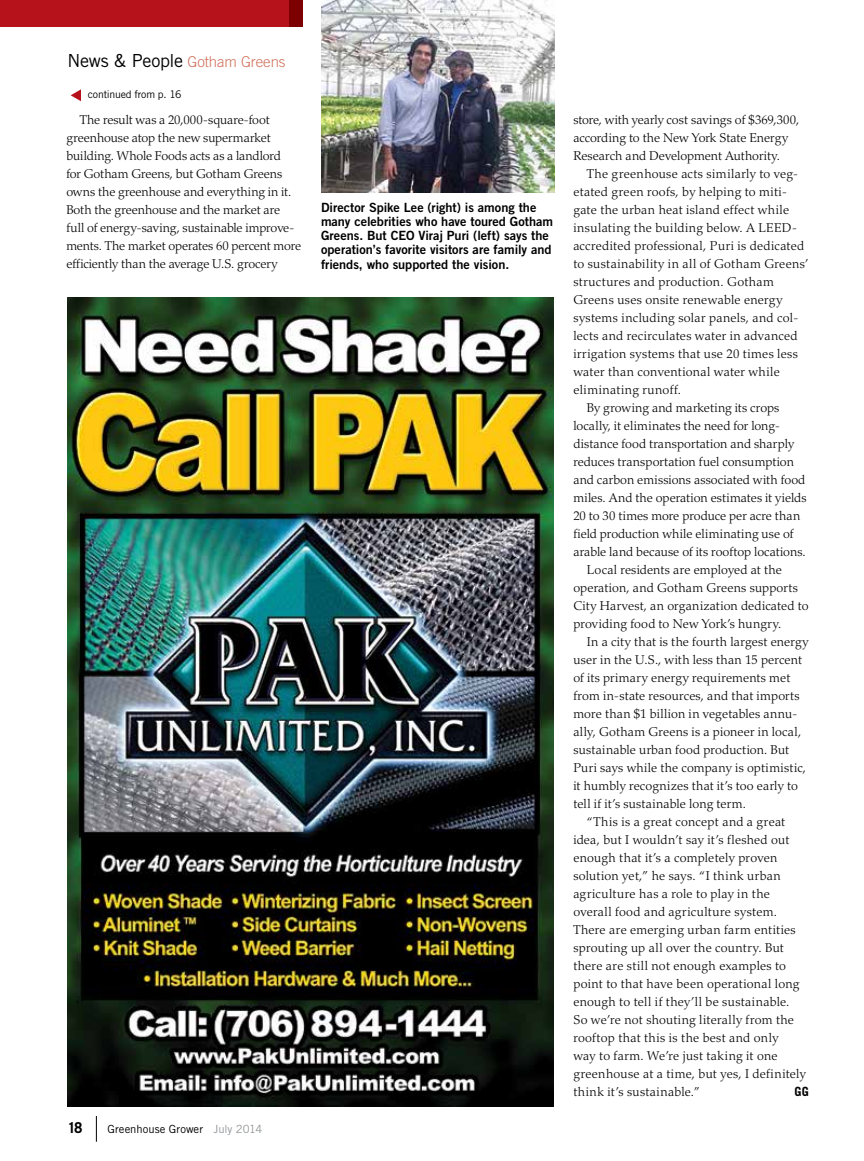
<style>
.page{position:relative;width:864px;height:1161px;background:#fff}
.page>*{position:absolute;margin:0;border:0;box-sizing:border-box;transform-origin:0 0}
.t1{font:300 15px "Trade Gothic LT Std";letter-spacing:-.01em;color:#d0705a}
.t2{font:700 15px "Trade Gothic LT Std";color:#000}
.t3{font:300 12.75px "Palatino LT Std";letter-spacing:.015em;color:#000}
.t4{font:300 12.75px/18px "Palatino LT Std";letter-spacing:-.01em;color:#000}
.t5{font:12.75px/14.2px "Trade Gothic LT Std Bd 2";color:#000}
.t6{font:300 12.75px/18px "Palatino LT Std";letter-spacing:-.005em;color:#000}
.t7{font:300 12.75px "Palatino LT Std";letter-spacing:.04em;color:#000}
.t8{font:700 12.75px "Trade Gothic LT Std";color:#000}
.t9{font:11.25px "Trade Gothic LT Std";letter-spacing:.005em;color:#000}
.t10{font:10.5px "Trade Gothic LT Std";letter-spacing:-.015em;color:#000}
.s1{font-weight:400;font-size:18px;color:#000}
.s2{color:#939598}
</style>
<div class="page">
<svg style="left:96px;top:1116px;width:1px;height:26px"></svg>
<div style="left:0;top:0;width:291px;height:27px;background:#b5121b"></div>
<div style="left:289px;top:0;width:14px;height:27px;background:#7d0000"></div>
<img style="left:321px;top:0;width:233px;height:192px">
<svg style="left:71px;top:89px;width:10px;height:12px"></svg>
<img style="left:68px;top:297px;width:486px;height:810px">
<p class="t1" style="left:68px;top:52px;width:220px"><span class="s1">News &amp; People</span> Gotham Greens</p>
<p class="t10" style="left:88px;top:88px;width:95px">continued from p. 16</p>
<p class="t4" style="left:66px;top:111px;width:236px;text-indent:14px">The result was a 20,000-square-foot greenhouse atop the new supermarket building. Whole Foods acts as a landlord<br>for Gotham Greens, but Gotham Greens owns the greenhouse and everything in it.<br>Both the greenhouse and the market are full of energy-saving, sustainable improve&shy;ments. The market operates 60 percent more efficiently than the average U.S. grocery</p>
<p class="t6" style="left:573px;top:111px;width:228px">store, with yearly cost savings of $369,300, according to the New York State Energy<br>Research and Development Authority.</p>
<p class="t3" style="left:587px;top:166px;width:213px">The greenhouse acts similarly to veg-</p>
<p class="t3" style="left:573px;top:184px;width:215px">etated green roofs, by helping to miti-</p>
<p class="t3" style="left:573px;top:202px;width:217px">gate the urban heat island effect while</p>
<p class="t3" style="left:573px;top:220px;width:225px">insulating the building below. A LEED-</p>
<p class="t3" style="left:573px;top:238px;width:232px">accredited professional, Puri is dedicated</p>
<p class="t3" style="left:573px;top:256px;width:237px">to sustainability in all of Gotham Greens’</p>
<p class="t3" style="left:573px;top:274px;width:202px">structures and production. Gotham</p>
<p class="t3" style="left:573px;top:292px;width:211px">Greens uses onsite renewable energy</p>
<p class="t3" style="left:573px;top:310px;width:227px">systems including solar panels, and col-</p>
<p class="t3" style="left:573px;top:328px;width:226px">lects and recirculates water in advanced</p>
<p class="t3" style="left:573px;top:346px;width:226px">irrigation systems that use 20 times less</p>
<p class="t3" style="left:573px;top:364px;width:208px">water than conventional water while</p>
<p class="t7" style="left:573px;top:382px;width:109px">eliminating runoff.</p>
<p class="t3" style="left:587px;top:400px;width:194px">By growing and marketing its crops</p>
<p class="t3" style="left:573px;top:418px;width:208px">locally, it eliminates the need for long-</p>
<p class="t3" style="left:573px;top:436px;width:222px">distance food transportation and sharply</p>
<p class="t3" style="left:573px;top:454px;width:222px">reduces transportation fuel consumption</p>
<p class="t3" style="left:573px;top:472px;width:233px">and carbon emissions associated with food</p>
<p class="t3" style="left:573px;top:490px;width:235px">miles. And the operation estimates it yields</p>
<p class="t3" style="left:573px;top:508px;width:228px">20 to 30 times more produce per acre than</p>
<p class="t3" style="left:573px;top:526px;width:222px">field production while eliminating use of</p>
<p class="t3" style="left:573px;top:544px;width:234px">arable land because of its rooftop locations.</p>
<p class="t3" style="left:587px;top:562px;width:197px">Local residents are employed at the</p>
<p class="t3" style="left:573px;top:580px;width:226px">operation, and Gotham Greens supports</p>
<p class="t3" style="left:573px;top:598px;width:237px">City Harvest, an organization dedicated to</p>
<p class="t3" style="left:573px;top:616px;width:210px">providing food to New York’s hungry.</p>
<p class="t3" style="left:587px;top:634px;width:223px">In a city that is the fourth largest energy</p>
<p class="t3" style="left:573px;top:652px;width:230px">user in the U.S., with less than 15 percent</p>
<p class="t3" style="left:573px;top:670px;width:219px">of its primary energy requirements met</p>
<p class="t3" style="left:573px;top:688px;width:228px">from in-state resources, and that imports</p>
<p class="t3" style="left:573px;top:706px;width:226px">more than $1 billion in vegetables annu-</p>
<p class="t3" style="left:573px;top:724px;width:229px">ally, Gotham Greens is a pioneer in local,</p>
<p class="t3" style="left:573px;top:742px;width:217px">sustainable urban food production. But</p>
<p class="t3" style="left:573px;top:760px;width:234px">Puri says while the company is optimistic,</p>
<p class="t3" style="left:573px;top:778px;width:226px">it humbly recognizes that it’s too early to</p>
<p class="t3" style="left:573px;top:796px;width:174px">tell if it’s sustainable long term.</p>
<p class="t3" style="left:587px;top:814px;width:200px">“This is a great concept and a great</p>
<p class="t3" style="left:573px;top:832px;width:218px">idea, but I wouldn’t say it’s fleshed out</p>
<p class="t3" style="left:573px;top:850px;width:206px">enough that it’s a completely proven</p>
<p class="t3" style="left:573px;top:868px;width:209px">solution yet,” he says. “I think urban</p>
<p class="t3" style="left:573px;top:886px;width:198px">agriculture has a role to play in the</p>
<p class="t3" style="left:573px;top:904px;width:205px">overall food and agriculture system.</p>
<p class="t3" style="left:573px;top:922px;width:224px">There are emerging urban farm entities</p>
<p class="t3" style="left:573px;top:940px;width:212px">sprouting up all over the country. But</p>
<p class="t3" style="left:573px;top:958px;width:214px">there are still not enough examples to</p>
<p class="t3" style="left:573px;top:976px;width:228px">point to that have been operational long</p>
<p class="t3" style="left:573px;top:994px;width:218px">enough to tell if they’ll be sustainable.</p>
<p class="t3" style="left:573px;top:1012px;width:222px">So we’re not shouting literally from the</p>
<p class="t3" style="left:573px;top:1030px;width:207px">rooftop that this is the best and only</p>
<p class="t3" style="left:573px;top:1048px;width:206px">way to farm. We’re just taking it one</p>
<p class="t3" style="left:573px;top:1066px;width:234px">greenhouse at a time, but yes, I definitely</p>
<p class="t3" style="left:573px;top:1084px;width:128px">think it’s sustainable.”</p>
<p class="t8" style="left:794px;top:1084px;width:16px">GG</p>
<p class="t5" style="left:321px;top:200px;width:234px">Director Spike Lee (right) is among the many celebrities who have toured Gotham Greens. But CEO Viraj Puri (left) says the operation’s favorite visitors are family and friends, who supported the vision.</p>
<p class="t2" style="left:68px;top:1119px;width:17px">18</p>
<p class="t9" style="left:107px;top:1122px;width:156px">Greenhouse Grower <span class="s2">July 2014</span></p>
</div>
